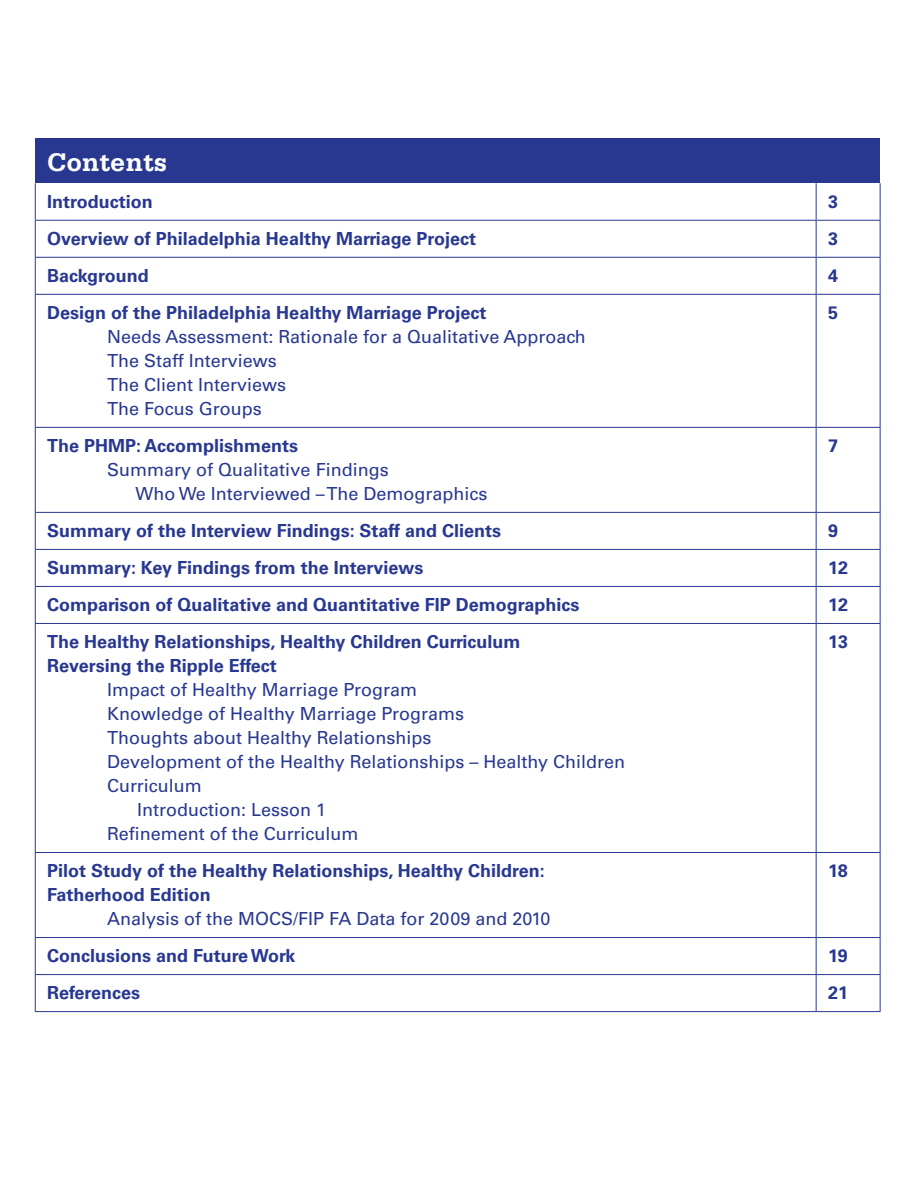
<style>
.page{position:relative;width:918px;height:1188px;background:#fff}
.page>*{position:absolute;margin:0;border:0;box-sizing:border-box;transform-origin:0 0}
.t1{font:700 27px "Serifa";color:#fff}
.t2{font:700 18px/24px "Univers LT Std";color:#283890}
.t3{font:18px/24px "Univers LT Std";color:#283890}
</style>
<div class="page">
<div style="left:35px;top:138px;width:845px;height:45px;background:#283890"></div>
<hr style="left:35px;top:183px;width:1px;height:37px;background:#283890">
<hr style="left:816px;top:183px;width:1px;height:37px;background:#283890">
<hr style="left:880px;top:183px;width:1px;height:37px;background:#283890">
<hr style="left:35px;top:220px;width:781px;height:1px;background:#283890">
<hr style="left:35px;top:221px;width:1px;height:36px;background:#283890">
<hr style="left:816px;top:220px;width:65px;height:1px;background:#283890">
<hr style="left:816px;top:221px;width:1px;height:36px;background:#283890">
<hr style="left:880px;top:221px;width:1px;height:36px;background:#283890">
<hr style="left:35px;top:257px;width:781px;height:1px;background:#283890">
<hr style="left:35px;top:258px;width:1px;height:36px;background:#283890">
<hr style="left:816px;top:257px;width:65px;height:1px;background:#283890">
<hr style="left:816px;top:258px;width:1px;height:36px;background:#283890">
<hr style="left:880px;top:258px;width:1px;height:36px;background:#283890">
<hr style="left:35px;top:294px;width:781px;height:1px;background:#283890">
<hr style="left:35px;top:295px;width:1px;height:132px;background:#283890">
<hr style="left:816px;top:294px;width:65px;height:1px;background:#283890">
<hr style="left:816px;top:295px;width:1px;height:132px;background:#283890">
<hr style="left:880px;top:295px;width:1px;height:132px;background:#283890">
<hr style="left:35px;top:427px;width:781px;height:1px;background:#283890">
<hr style="left:35px;top:428px;width:1px;height:84px;background:#283890">
<hr style="left:816px;top:427px;width:65px;height:1px;background:#283890">
<hr style="left:816px;top:428px;width:1px;height:84px;background:#283890">
<hr style="left:880px;top:428px;width:1px;height:84px;background:#283890">
<hr style="left:35px;top:512px;width:781px;height:1px;background:#283890">
<hr style="left:35px;top:513px;width:1px;height:36px;background:#283890">
<hr style="left:816px;top:512px;width:65px;height:1px;background:#283890">
<hr style="left:816px;top:513px;width:1px;height:36px;background:#283890">
<hr style="left:880px;top:513px;width:1px;height:36px;background:#283890">
<hr style="left:35px;top:549px;width:781px;height:1px;background:#283890">
<hr style="left:35px;top:550px;width:1px;height:36px;background:#283890">
<hr style="left:816px;top:549px;width:65px;height:1px;background:#283890">
<hr style="left:816px;top:550px;width:1px;height:36px;background:#283890">
<hr style="left:880px;top:550px;width:1px;height:36px;background:#283890">
<hr style="left:35px;top:586px;width:781px;height:1px;background:#283890">
<hr style="left:35px;top:587px;width:1px;height:36px;background:#283890">
<hr style="left:816px;top:586px;width:65px;height:1px;background:#283890">
<hr style="left:816px;top:587px;width:1px;height:36px;background:#283890">
<hr style="left:880px;top:587px;width:1px;height:36px;background:#283890">
<hr style="left:35px;top:623px;width:781px;height:1px;background:#283890">
<hr style="left:35px;top:624px;width:1px;height:228px;background:#283890">
<hr style="left:816px;top:623px;width:65px;height:1px;background:#283890">
<hr style="left:816px;top:624px;width:1px;height:228px;background:#283890">
<hr style="left:880px;top:624px;width:1px;height:228px;background:#283890">
<hr style="left:35px;top:852px;width:781px;height:1px;background:#283890">
<hr style="left:35px;top:853px;width:1px;height:84px;background:#283890">
<hr style="left:816px;top:852px;width:65px;height:1px;background:#283890">
<hr style="left:816px;top:853px;width:1px;height:84px;background:#283890">
<hr style="left:880px;top:853px;width:1px;height:84px;background:#283890">
<hr style="left:35px;top:937px;width:781px;height:1px;background:#283890">
<hr style="left:35px;top:938px;width:1px;height:36px;background:#283890">
<hr style="left:816px;top:937px;width:65px;height:1px;background:#283890">
<hr style="left:816px;top:938px;width:1px;height:36px;background:#283890">
<hr style="left:880px;top:938px;width:1px;height:36px;background:#283890">
<hr style="left:35px;top:974px;width:781px;height:1px;background:#283890">
<hr style="left:35px;top:975px;width:1px;height:36px;background:#283890">
<hr style="left:816px;top:974px;width:65px;height:1px;background:#283890">
<hr style="left:816px;top:975px;width:1px;height:36px;background:#283890">
<hr style="left:880px;top:975px;width:1px;height:36px;background:#283890">
<hr style="left:35px;top:1011px;width:781px;height:1px;background:#283890">
<hr style="left:816px;top:1011px;width:65px;height:1px;background:#283890">
<h1 class="t1" style="left:47px;top:147px;width:122px">Contents</h1>
<p class="t2" style="left:47px;top:190px;width:107px">Introduction</p>
<p class="t2" style="left:828px;top:190px;width:12px">3</p>
<p class="t2" style="left:47px;top:227px;width:430px">Overview of Philadelphia Healthy Marriage Project</p>
<p class="t2" style="left:828px;top:227px;width:12px">3</p>
<p class="t2" style="left:47px;top:264px;width:103px">Background</p>
<p class="t2" style="left:828px;top:264px;width:12px">4</p>
<p class="t2" style="left:47px;top:301px;width:441px">Design of the Philadelphia Healthy Marriage Project</p>
<p class="t3" style="left:107px;top:325px;width:480px">Needs Assessment: Rationale for a Qualitative Approach<br>The Staff Interviews<br>The Client Interviews<br>The Focus Groups</p>
<p class="t2" style="left:828px;top:301px;width:12px">5</p>
<p class="t2" style="left:47px;top:434px;width:252px">The PHMP: Accomplishments</p>
<p class="t3" style="left:135px;top:458px;width:354px;text-indent:-28px">Summary of Qualitative Findings<br>Who We Interviewed – The Demographics</p>
<p class="t2" style="left:828px;top:434px;width:12px">7</p>
<p class="t2" style="left:47px;top:519px;width:455px">Summary of the Interview Findings: Staff and Clients</p>
<p class="t2" style="left:828px;top:519px;width:12px">9</p>
<p class="t2" style="left:47px;top:556px;width:378px">Summary: Key Findings from the Interviews</p>
<p class="t2" style="left:828px;top:556px;width:22px">12</p>
<p class="t2" style="left:47px;top:593px;width:534px">Comparison of Qualitative and Quantitative FIP Demographics</p>
<p class="t2" style="left:828px;top:593px;width:22px">12</p>
<p class="t2" style="left:47px;top:630px;width:475px">The Healthy Relationships, Healthy Children Curriculum<br>Reversing the Ripple Effect</p>
<p class="t3" style="left:107px;top:678px;width:311px">Impact of Healthy Marriage Program</p>
<p class="t3" style="left:107px;top:702px;width:358px">Knowledge of Healthy Marriage Programs</p>
<p class="t3" style="left:107px;top:726px;width:326px">Thoughts about Healthy Relationships</p>
<p class="t3" style="left:107px;top:750px;width:520px">Development of the Healthy Relationships – Healthy Children</p>
<p class="t3" style="left:107px;top:774px;width:96px">Curriculum</p>
<p class="t3" style="left:137px;top:798px;width:190px">Introduction: Lesson 1</p>
<p class="t3" style="left:107px;top:822px;width:253px">Refinement of the Curriculum</p>
<p class="t2" style="left:828px;top:630px;width:22px">13</p>
<p class="t2" style="left:47px;top:859px;width:499px">Pilot Study of the Healthy Relationships, Healthy Children:<br>Fatherhood Edition</p>
<p class="t3" style="left:107px;top:907px;width:445px">Analysis of the MOCS/FIP FA Data for 2009 and 2010</p>
<p class="t2" style="left:828px;top:859px;width:21px">18</p>
<p class="t2" style="left:47px;top:944px;width:250px">Conclusions and Future Work</p>
<p class="t2" style="left:828px;top:944px;width:21px">19</p>
<p class="t2" style="left:47px;top:981px;width:94px">References</p>
<p class="t2" style="left:828px;top:981px;width:22px">21</p>
</div>
